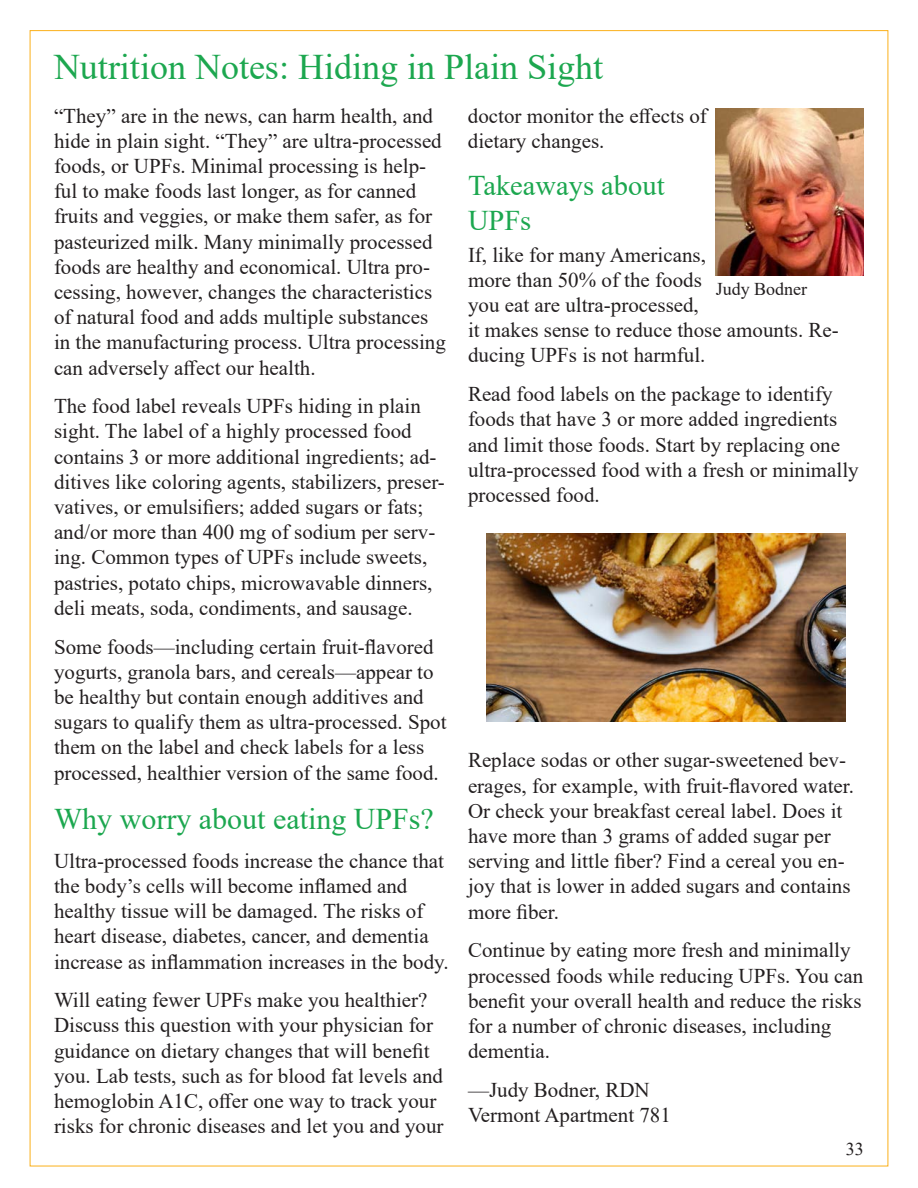
<style>
.page{position:relative;width:918px;height:1188px;background:#fff}
.page>*{position:absolute;margin:0;border:0;box-sizing:border-box;transform-origin:0 0}
.t1{font:36px "Times New Roman";color:#1ca74f}
.Subtitle{font:30px "Times New Roman";color:#1ca74f}
.Subtitle-2{font:28.5px/34.2px "Times New Roman";color:#1ca74f}
.Subtitle-3{font:21px/25.2px "Times New Roman";color:#231f20}
.t2{font:18px "Times New Roman";color:#231f20}
</style>
<div class="page">
<img style="left:486px;top:534px;width:359px;height:188px">
<img style="left:716px;top:108px;width:148px;height:168px">
<p class="t1" style="left:54px;top:42px;width:551px">Nutrition Notes: Hiding in Plain Sight</p>
<p class="Subtitle-3" style="left:54px;top:102px;width:393px">“They” are in the news, can harm health, and hide in plain sight. “They” are ultra-processed foods, or UPFs. Minimal processing is help&shy;ful to make foods last longer, as for canned fruits and veggies, or make them safer, as for pasteurized milk. Many minimally processed foods are healthy and economical. Ultra pro&shy;cessing, however, changes the characteristics of natural food and adds multiple substances in the manufacturing process. Ultra processing can adversely affect our health.</p>
<p class="Subtitle-3" style="left:54px;top:393px;width:392px">The food label reveals UPFs hiding in plain sight. The label of a highly processed food contains 3 or more additional ingredients; ad&shy;ditives like coloring agents, stabilizers, preser&shy;vatives, or emulsifiers; added sugars or fats; and/or more than 400 mg of sodium per serv&shy;ing. Common types of UPFs include sweets, pastries, potato chips, microwavable dinners, deli meats, soda, condiments, and sausage.</p>
<p class="Subtitle-3" style="left:54px;top:633px;width:394px">Some foods—including certain fruit-flavored yogurts, granola bars, and cereals—appear to be healthy but contain enough additives and sugars to qualify them as ultra-processed. Spot them on the label and check labels for a less processed, healthier version of the same food.</p>
<p class="Subtitle" style="left:54px;top:798px;width:381px">Why worry about eating UPFs?</p>
<p class="Subtitle-3" style="left:54px;top:847px;width:396px">Ultra-processed foods increase the chance that the body’s cells will become inflamed and healthy tissue will be damaged. The risks of heart disease, diabetes, cancer, and dementia increase as inflammation increases in the body.</p>
<p class="Subtitle-3" style="left:54px;top:987px;width:391px">Will eating fewer UPFs make you healthier?<br>Discuss this question with your physician for guidance on dietary changes that will benefit you. Lab tests, such as for blood fat levels and hemoglobin A1C, offer one way to track your risks for chronic diseases and let you and your</p>
<p class="Subtitle-3" style="left:468px;top:102px;width:240px">doctor monitor the effects of dietary changes.</p>
<p class="Subtitle-2" style="left:468px;top:168px;width:198px">Takeaways about<br>UPFs</p>
<p class="Subtitle-3" style="left:468px;top:241px;width:372px">If, like for many Americans,<br>more than 50% of the foods<br>you eat are ultra-processed,<br>it makes sense to reduce those amounts. Re&shy;ducing UPFs is not harmful.</p>
<p class="Subtitle-3" style="left:468px;top:381px;width:392px">Read food labels on the package to identify foods that have 3 or more added ingredients and limit those foods. Start by replacing one ultra-processed food with a fresh or minimally processed food.</p>
<p class="t2" style="left:716px;top:277px;width:93px">Judy Bodner</p>
<p class="Subtitle-3" style="left:468px;top:747px;width:388px">Replace sodas or other sugar-sweetened bev&shy;erages, for example, with fruit-flavored water.<br>Or check your breakfast cereal label. Does it have more than 3 grams of added sugar per serving and little fiber? Find a cereal you en&shy;joy that is lower in added sugars and contains more fiber.</p>
<p class="Subtitle-3" style="left:468px;top:937px;width:397px">Continue by eating more fresh and minimally processed foods while reducing UPFs. You can benefit your overall health and reduce the risks for a number of chronic diseases, including dementia.</p>
<p class="Subtitle-3" style="left:468px;top:1077px;width:183px">—Judy Bodner, RDN</p>
<p class="Subtitle-3" style="left:468px;top:1102px;width:204px">Vermont Apartment 781</p>
<p class="t2" style="left:846px;top:1136px;width:19px">33</p>
</div>
